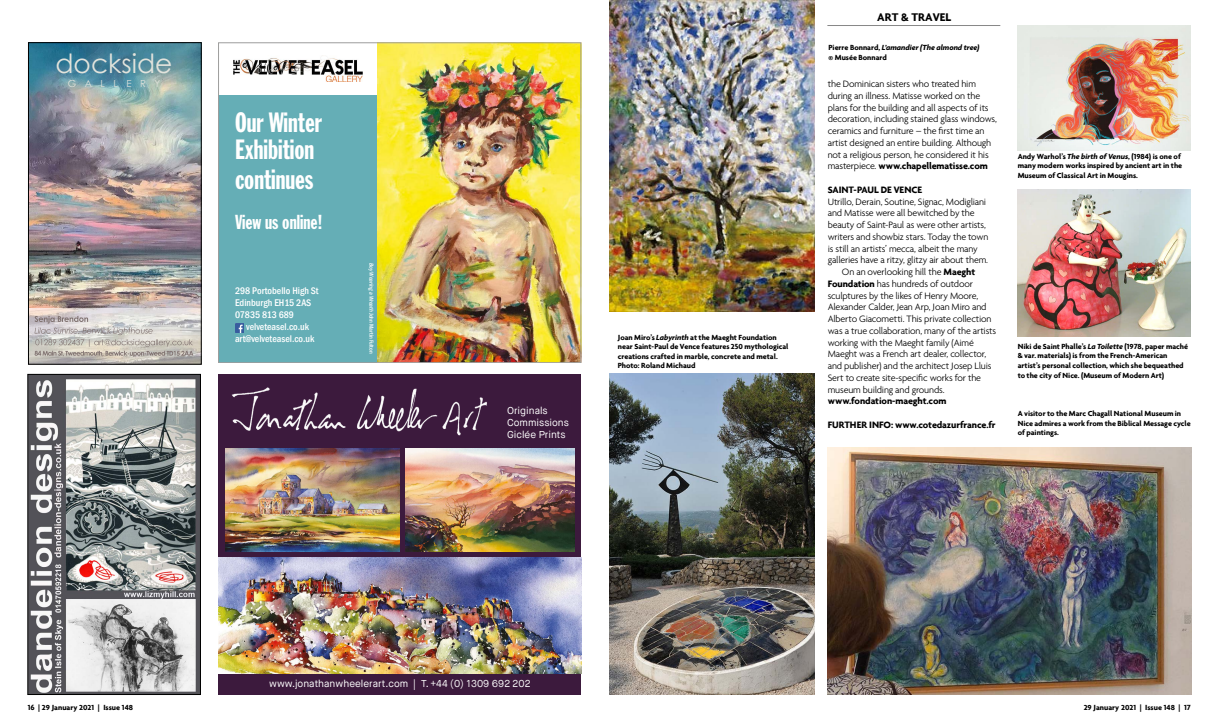
<style>
.page{position:relative;width:1219px;height:723px;background:#fff}
.page>*{position:absolute;margin:0;border:0;box-sizing:border-box;transform-origin:0 0}
.t1{font:27.4px/27px "Franklin Gothic Extra Cond";color:#fff}
.t2{font:26.5px "Century Gothic";color:#e2e3dc}
.t3{font:19.9px "Franklin Gothic Extra Cond";color:#fff}
.t4{font:700 12px "Agenda";color:#000}
.t5{font:300 10px/11.8px "Agenda";letter-spacing:-.02em;color:#000}
.t6{font:500 condensed 10px/12px "Franklin Got Itc TEE";color:#fff}
.t7{font:10px/12px "Maison Neue";color:#fff}
.t8{font:700 10px "Agenda";letter-spacing:-.01em;color:#000}
.t9{font:9.7px "Century Gothic";letter-spacing:.88em;color:#e2e3dc}
.t10{font:700 8px/9.6px "Agenda";letter-spacing:-.005em;color:#000}
.t11{font:italic 500 condensed 6px "Franklin Got Itc TEE";color:#fff}
.s1{font-style:normal}
.s2{font-style:italic}
.s3{font-weight:700}
</style>
<div class="page">
<hr style="left:827px;top:25px;width:173px;height:1px;background:#878787">
<img style="left:1018px;top:26px;width:173px;height:125px">
<img style="left:609px;top:0;width:205px;height:312px">
<img style="left:1018px;top:190px;width:173px;height:146px">
<img style="left:609px;top:373px;width:205px;height:321px">
<img style="left:828px;top:448px;width:363px;height:246px">
<div style="left:218px;top:95px;width:159px;height:268px;background:#65aeb6"></div>
<img style="left:377px;top:45px;width:202px;height:316px">
<img style="left:234px;top:55px;width:129px;height:26px">
<svg style="left:235px;top:324px;width:9px;height:9px"></svg>
<div style="left:218px;top:43px;width:363px;height:320px;border:1px solid #9d9d9c"></div>
<div style="left:218px;top:374px;width:363px;height:320px;background:#3c1a3d"></div>
<img style="left:406px;top:449px;width:169px;height:102px">
<img style="left:218px;top:557px;width:363px;height:116px">
<img style="left:226px;top:449px;width:173px;height:102px">
<img style="left:231px;top:387px;width:256px;height:49px">
<img style="left:30px;top:45px;width:169px;height:317px">
<svg style="left:34px;top:316px;width:159px;height:41px;background:#cbc6c1"></svg>
<div style="left:28px;top:43px;width:173px;height:321px;border:1px solid #000"></div>
<img style="left:30px;top:376px;width:169px;height:316px">
<div style="left:28px;top:374px;width:173px;height:320px;border:1px solid #000"></div>
<h2 class="t2" style="left:55px;top:47px;width:119px">dockside</h2>
<p class="t9" style="left:68px;top:78px;width:94px">GALLERY</p>
<h1 class="t1" style="left:235px;top:109px;width:88px">Our Winter<br>Exhibition</h1>
<h1 class="t1" style="left:235px;top:166px;width:80px">continues</h1>
<h3 class="t3" style="left:235px;top:212px;width:89px">View us online!</h3>
<p class="t6" style="left:235px;top:285px;width:85px">298 Portobello High St<br>Edinburgh EH15 2AS<br>07835 813 689</p>
<p class="t6" style="left:235px;top:321px;width:81px;text-align:center">velveteasel.co.uk art@velveteasel.co.uk</p>
<p class="t11" style="left:375px;top:263px;width:92px;rotate:90deg">Boy Wearing a Wreath <span class="s1">John Martin Fulton</span></p>
<p class="t7" style="left:507px;top:404px;width:63px">Originals<br>Commissions<br>Giclée Prints</p>
<p class="t10" style="left:618px;top:332px;width:172px">Joan Miro’s <span class="s2">Labyrinth</span> at the Maeght Foundation near Saint-Paul de Vence features 250 mythological creations crafted in marble, concrete and metal.<br>Photo: Roland Michaud</p>
<p class="t4" style="left:877px;top:10px;width:75px">ART &amp; TRAVEL</p>
<p class="t10" style="left:829px;top:42px;width:152px">Pierre Bonnard, <span class="s2">L’amandier (The almond tree) </span>© Musée Bonnard</p>
<p class="t5" style="left:828px;top:78px;width:171px">the Dominican sisters who treated him during an illness. Matisse worked on the plans for the building and all aspects of its decoration, including stained glass windows, ceramics and furniture – the first time an artist designed an entire building. Although not a religious person, he considered it his masterpiece. <span class="s3">www.chapellematisse.com</span></p>
<p class="t8" style="left:828px;top:183px;width:96px">SAINT-PAUL DE VENCE</p>
<p class="t5" style="left:828px;top:195px;width:160px">Utrillo, Derain, Soutine, Signac, Modigliani</p>
<p class="t5" style="left:828px;top:207px;width:148px">and Matisse were all bewitched by the</p>
<p class="t5" style="left:828px;top:219px;width:160px">beauty of Saint-Paul as were other artists,</p>
<p class="t5" style="left:828px;top:231px;width:162px">writers and showbiz stars. Today the town</p>
<p class="t5" style="left:828px;top:242px;width:151px">is still an artists’ mecca, albeit the many</p>
<p class="t5" style="left:828px;top:254px;width:162px">galleries have a ritzy, glitzy air about them.</p>
<p class="t5" style="left:842px;top:266px;width:135px">On an overlooking hill the <span class="s3">Maeght</span></p>
<p class="t5" style="left:828px;top:278px;width:147px"><span class="s3">Foundation</span> has hundreds of outdoor</p>
<p class="t5" style="left:828px;top:289px;width:152px">sculptures by the likes of Henry Moore,</p>
<p class="t5" style="left:828px;top:301px;width:160px">Alexander Calder, Jean Arp, Joan Miro and</p>
<p class="t5" style="left:828px;top:313px;width:165px">Alberto Giacometti. This private collection</p>
<p class="t5" style="left:828px;top:325px;width:170px">was a true collaboration, many of the artists</p>
<p class="t5" style="left:828px;top:336px;width:148px">working with the Maeght family (Aimé</p>
<p class="t5" style="left:828px;top:348px;width:160px">Maeght was a French art dealer, collector,</p>
<p class="t5" style="left:828px;top:360px;width:165px">and publisher) and the architect Josep Lluis</p>
<p class="t5" style="left:828px;top:372px;width:155px">Sert to create site-specific works for the</p>
<p class="t5" style="left:828px;top:383px;width:118px">museum building and grounds.</p>
<p class="t8" style="left:828px;top:395px;width:120px">www.fondation-maeght.com</p>
<p class="t8" style="left:828px;top:418px;width:169px">FURTHER INFO: www.cotedazurfrance.fr</p>
<p class="t10" style="left:1018px;top:151px;width:166px">Andy Warhol’s <span class="s2">The birth of Venus</span>, (1984) is one of many modern works inspired by ancient art in the<br>Museum of Classical Art in Mougins.</p>
<p class="t10" style="left:1018px;top:341px;width:172px">Niki de Saint Phalle’s <span class="s2">La Toilette</span> (1978, paper maché &amp; var. materials) is from the French-American artist’s personal collection, which she bequeathed to the city of Nice. (Museum of Modern Art)</p>
<p class="t10" style="left:1018px;top:408px;width:174px">A visitor to the Marc Chagall National Museum in<br>Nice admires a work from the Biblical Message cycle of paintings.</p>
<p class="t7" style="left:269px;top:677px;width:263px">www.jonathanwheelerart.com | T. +44 (0) 1309 692 202</p>
<p class="t10" style="left:28px;top:702px;width:107px">16 | 29 January 2021 | Issue 148</p>
<p class="t10" style="left:1084px;top:702px;width:108px">29 January 2021 | Issue 148 | 17</p>
</div>
